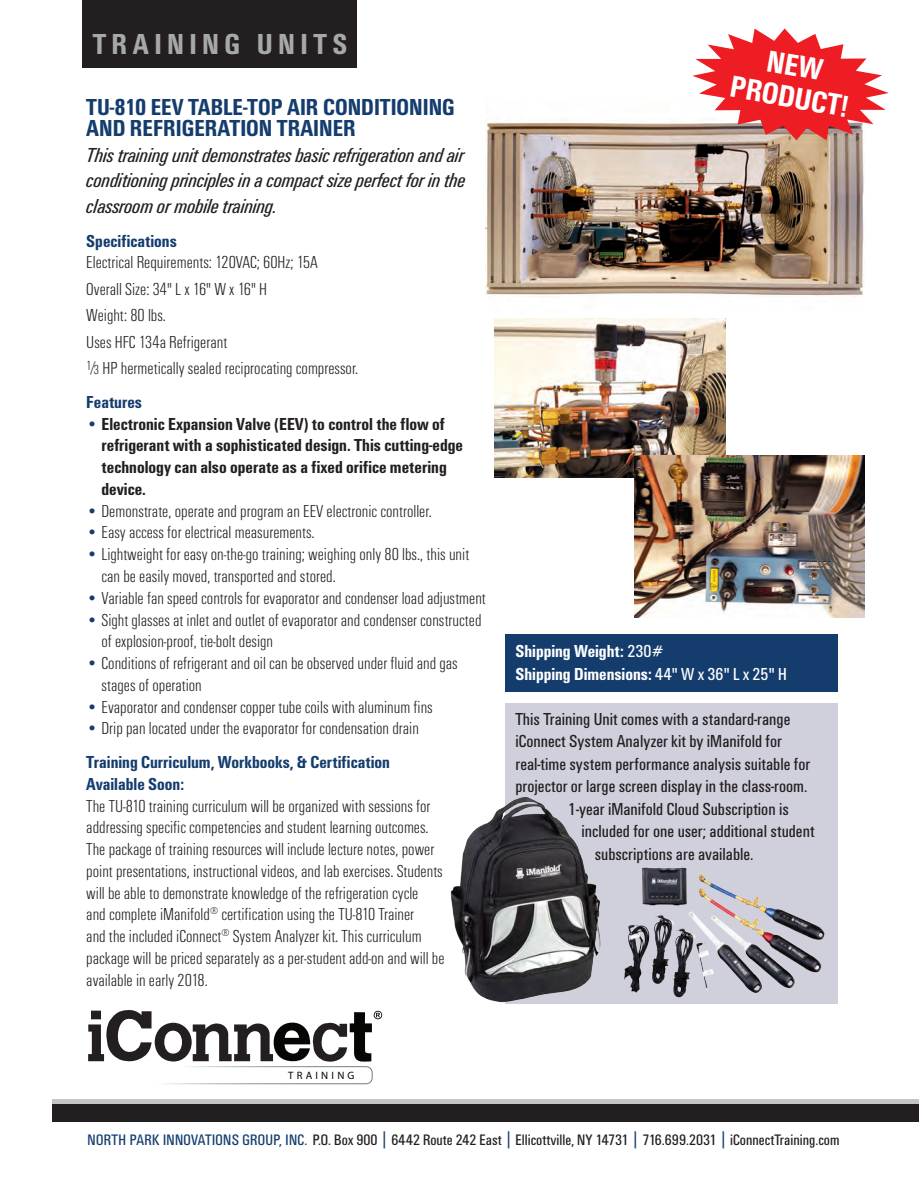
<style>
.page{position:relative;width:919px;height:1189px;background:#fff}
.page>*{position:absolute;margin:0;border:0;box-sizing:border-box;transform-origin:0 0}
.t1{font:700 condensed 31.5px "Unitus T";color:#fff}
.t2{font:700 condensed 30px "Unitus T";letter-spacing:.18em;color:#a6a8aa}
.t3{font:700 condensed 24px/21px "Unitus T";color:#143d6e}
.t4{font:italic condensed 21px/25.5px "Unitus T";color:#231f20;text-align:justify}
.t5{font:300 condensed 18px/21.8px "Unitus T";color:#231f20}
.t6{font:condensed 18px "Unitus T";color:#231f20}
.t7{font:700 condensed 18px/21.8px "Unitus T";color:#231f20}
.t8{font:700 condensed 18px/21.8px "Unitus T";color:#143d6e}
.t9{font:700 condensed 18px "Unitus T";color:#fff}
.t10{font:condensed 15.75px "Unitus T";color:#231f20}
.t11{font:300 expanded 10.65px "Helvetica Neue";letter-spacing:.3em;color:#040503}
.s1{font-size:13.5px}
.s2{font-weight:300;color:#143d6e}
.s3{color:#143d6e}
.s4{font-weight:400}
.s5{font-size:20.4px;color:#143d6e}
</style>
<div class="page">
<div style="left:52px;top:1098px;width:866px;height:15px;background:#c5c5c6"></div>
<div style="left:52px;top:1103px;width:866px;height:17px;background:#231f20"></div>
<div style="left:505px;top:703px;width:332px;height:300px;background:#d0d0dd"></div>
<img style="left:695px;top:873px;width:130px;height:120px">
<div style="left:82px;top:0;width:274px;height:67px;background:#231f20"></div>
<svg style="left:88px;top:1010px;width:294px;height:52px"></svg>
<div style="left:145px;top:1066px;width:227px;height:17px;border:1px solid #fff;border-radius:6px"></div>
<div style="left:505px;top:634px;width:332px;height:58px;background:#143d6e"></div>
<img style="left:360px;top:796px;width:335px;height:215px">
<img style="left:485px;top:121px;width:379px;height:176px">
<img style="left:494px;top:318px;width:231px;height:159px">
<img style="left:634px;top:455px;width:230px;height:162px">
<svg style="left:692px;top:28px;width:196px;height:112px"></svg>
<p class="t2" style="left:93px;top:26px;width:256px">TRAINING UNITS</p>
<p class="t3" style="left:86px;top:96px;width:370px">TU-810 EEV TABLE-TOP AIR CONDITIONING<br>AND REFRIGERATION TRAINER</p>
<p class="t4" style="left:86px;top:142px;width:380px">This training unit demonstrates basic refrigeration and air conditioning principles in a compact size perfect for in the classroom or mobile training.</p>
<p class="t8" style="left:86px;top:230px;width:92px">Specifications</p>
<p class="t5" style="left:86px;top:251px;width:233px">Electrical Requirements: 120VAC; 60Hz; 15A</p>
<p class="t5" style="left:86px;top:277px;width:182px">Overall Size: 34" L x 16" W x 16" H</p>
<p class="t5" style="left:86px;top:304px;width:81px">Weight: 80 lbs.</p>
<p class="t5" style="left:86px;top:330px;width:142px">Uses HFC 134a Refrigerant</p>
<p class="t5" style="left:86px;top:357px;width:273px"><sup>1</sup>⁄<span class="s1">3</span> HP hermetically sealed reciprocating compressor.</p>
<p class="t8" style="left:86px;top:390px;width:57px">Features</p>
<p class="t7" style="left:101px;top:412px;width:363px;text-indent:-15px"><span class="s2">•</span> Electronic Expansion Valve (EEV) to control the flow of refrigerant with a sophisticated design. This cutting-edge technology can also operate as a fixed orifice metering device.</p>
<p class="t5" style="left:86px;top:499px;width:347px"><span class="s3">•</span> Demonstrate, operate and program an EEV electronic controller.</p>
<p class="t5" style="left:86px;top:521px;width:230px"><span class="s3">•</span> Easy access for electrical measurements.</p>
<p class="t5" style="left:101px;top:543px;width:369px;text-indent:-15px"><span class="s3">•</span> Lightweight for easy on-the-go training; weighing only 80 lbs., this unit can be easily moved, transported and stored.</p>
<p class="t5" style="left:86px;top:586px;width:401px"><span class="s3">•</span> Variable fan speed controls for evaporator and condenser load adjustment</p>
<p class="t5" style="left:101px;top:608px;width:381px;text-indent:-15px"><span class="s3">•</span> Sight glasses at inlet and outlet of evaporator and condenser constructed of explosion-proof, tie-bolt design</p>
<p class="t5" style="left:101px;top:651px;width:357px;text-indent:-15px"><span class="s3">•</span> Conditions of refrigerant and oil can be observed under fluid and gas stages of operation</p>
<p class="t5" style="left:86px;top:695px;width:348px"><span class="s3">•</span> Evaporator and condenser copper tube coils with aluminum fins</p>
<p class="t5" style="left:86px;top:717px;width:334px"><span class="s3">•</span> Drip pan located under the evaporator for condensation drain</p>
<p class="t8" style="left:86px;top:750px;width:305px">Training Curriculum, Workbooks, &amp; Certification<br>Available Soon:</p>
<p class="t5" style="left:86px;top:794px;width:359px">The TU-810 training curriculum will be organized with sessions for addressing specific competencies and student learning outcomes.<br>The package of training resources will include lecture notes, power point presentations, instructional videos, and lab exercises. Students will be able to demonstrate knowledge of the refrigeration cycle<br>and complete iManifold<sup>®</sup> certification using the TU-810 Trainer<br>and the included iConnect<sup>®</sup> System Analyzer kit. This curriculum package will be priced separately as a per-student add-on and will be available in early 2018.</p>
<p class="t1" style="left:733px;top:68px;width:121px;rotate:10deg">PRODUCT!</p>
<p class="t9" style="left:515px;top:640px;width:150px">Shipping Weight: <span class="s4">230#</span></p>
<p class="t9" style="left:515px;top:663px;width:273px">Shipping Dimensions: <span class="s4">44" W x 36" L x 25" H</span></p>
<p class="t6" style="left:515px;top:708px;width:276px">This Training Unit comes with a standard-range</p>
<p class="t6" style="left:515px;top:730px;width:268px">iConnect System Analyzer kit by iManifold for</p>
<p class="t6" style="left:515px;top:753px;width:296px">real-time system performance analysis suitable for</p>
<p class="t6" style="left:515px;top:775px;width:292px">projector or large screen display in the class-room.</p>
<p class="t6" style="left:568px;top:798px;width:222px">1-year iManifold Cloud Subscription is</p>
<p class="t6" style="left:581px;top:820px;width:234px">included for one user; additional student</p>
<p class="t6" style="left:595px;top:843px;width:158px">subscriptions are available.</p>
<p class="t11" style="left:288px;top:1068px;width:68px">TRAINING</p>
<p class="t10" style="left:88px;top:1130px;width:753px"><span class="s3">NORTH PARK INNOVATIONS GROUP, INC.</span> P.O. Box 900 <span class="s5">|</span> 6442 Route 242 East <span class="s5">|</span> Ellicottville, NY 14731 <span class="s5">|</span> 716.699.2031 <span class="s5">|</span> iConnectTraining.com</p>
</div>
